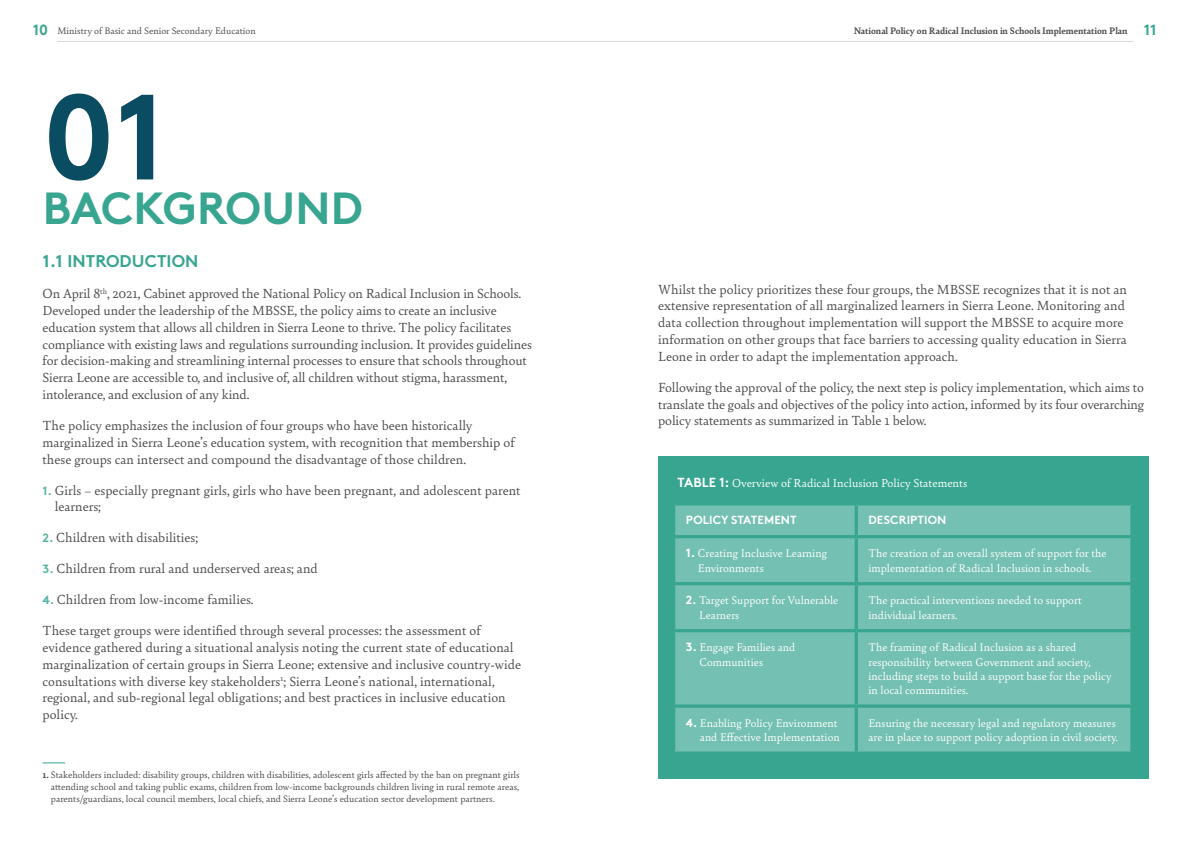
<style>
.page{position:relative;width:1191px;height:842px;background:#fff}
.page>*{position:absolute;margin:0;border:0;box-sizing:border-box;transform-origin:0 0}
.t1{font:700 121px "Brown";color:#0a4c61}
.t2{font:700 45px "Brown";letter-spacing:.005em;color:#38a591}
.t3{font:700 17px "Brown";letter-spacing:.005em;color:#38a591}
.t4{font:14px/16.8px "Bely";color:#4a4a49}
.t5{font:12.2px "Bely";color:#fff}
.t6{font:11.8px/14.2px "Bely";color:#fff}
.t7{font:700 11.8px "Brown";letter-spacing:.005em;color:#fff}
.t8{font:10px/12px "Bely";color:#4a4a49;text-align:justify}
.t9{font:700 10px "Bely";color:#4a4a49}
.s1{font-family:"Brown";font-weight:700;font-size:14.8px;color:#38a591}
.s2{font-family:"Brown";font-size:14.8px;color:#38a591}
.s3{font-family:"Brown";font-weight:700;font-size:12px;color:#56b3a1}
.s4{font-weight:700}
.s5{font-family:"Brown";font-weight:700;font-size:13.2px}
.s6{font-family:"Brown";font-weight:700}
</style>
<div class="page">
<svg style="left:43px;top:762px;width:22px;height:1px"></svg>
<div style="left:658px;top:457px;width:490px;height:322px;background:#38a591"></div>
<div style="left:675px;top:505px;width:455px;height:246px;background:#74c0b2"></div>
<svg style="left:854px;top:505px;width:4px;height:30px"></svg>
<hr style="left:672px;top:535px;width:184px;height:3px;background:#38a591">
<hr style="left:856px;top:535px;width:277px;height:3px;background:#38a591">
<svg style="left:854px;top:538px;width:4px;height:44px"></svg>
<hr style="left:672px;top:582px;width:184px;height:3px;background:#38a591">
<hr style="left:856px;top:582px;width:277px;height:3px;background:#38a591">
<svg style="left:854px;top:585px;width:4px;height:44px"></svg>
<hr style="left:672px;top:629px;width:184px;height:3px;background:#38a591">
<hr style="left:856px;top:629px;width:277px;height:3px;background:#38a591">
<svg style="left:854px;top:632px;width:4px;height:72px"></svg>
<svg style="left:674px;top:704px;width:182px;height:4px"></svg>
<svg style="left:856px;top:704px;width:276px;height:4px"></svg>
<svg style="left:854px;top:708px;width:4px;height:43px"></svg>
<svg style="left:674px;top:751px;width:182px;height:1px"></svg>
<svg style="left:856px;top:751px;width:276px;height:2px"></svg>
<hr style="left:57px;top:41px;width:538px;height:1px;background:#d6d7d8">
<hr style="left:595px;top:41px;width:538px;height:1px;background:#d6d7d8">
<p class="t8" style="left:33px;top:24px;width:225px"><span class="s1">10</span> Ministry of Basic and Senior Secondary Education</p>
<p class="t9" style="left:853px;top:24px;width:304px">National Policy on Radical Inclusion in Schools Implementation Plan <span class="s2">11</span></p>
<h1 class="t1" style="left:43px;top:39px;width:125px">01</h1>
<h2 class="t2" style="left:43px;top:172px;width:321px">BACKGROUND</h2>
<p class="t3" style="left:43px;top:247px;width:157px">1.1 INTRODUCTION</p>
<p class="t4" style="left:43px;top:284px;width:491px">On April 8<sup>th</sup>, 2021, Cabinet approved the National Policy on Radical Inclusion in Schools.<br>Developed under the leadership of the MBSSE, the policy aims to create an inclusive education system that allows all children in Sierra Leone to thrive. The policy facilitates compliance with existing laws and regulations surrounding inclusion. It provides guidelines for decision-making and streamlining internal processes to ensure that schools throughout Sierra Leone are accessible to, and inclusive of, all children without stigma, harassment, intolerance, and exclusion of any kind.</p>
<p class="t4" style="left:43px;top:416px;width:474px">The policy emphasizes the inclusion of four groups who have been historically marginalized in Sierra Leone’s education system, with recognition that membership of these groups can intersect and compound the disadvantage of those children.</p>
<p class="t4" style="left:55px;top:481px;width:467px;text-indent:-12px"><span class="s3">1.</span> Girls – especially pregnant girls, girls who have been pregnant, and adolescent parent learners;</p>
<p class="t4" style="left:43px;top:528px;width:157px"><span class="s3">2.</span> Children with disabilities;</p>
<p class="t4" style="left:43px;top:559px;width:277px"><span class="s3">3.</span> Children from rural and underserved areas; and</p>
<p class="t4" style="left:43px;top:590px;width:213px"><span class="s3">4.</span> Children from low-income families.</p>
<p class="t4" style="left:43px;top:621px;width:480px">These target groups were identified through several processes: the assessment of evidence gathered during a situational analysis noting the current state of educational marginalization of certain groups in Sierra Leone; extensive and inclusive country-wide consultations with diverse key stakeholders<sup>1</sup>; Sierra Leone’s national, international, regional, and sub-regional legal obligations; and best practices in inclusive education policy.</p>
<p class="t8" style="left:51px;top:768px;width:470px;text-indent:-8px"><span class="s4">1.</span> Stakeholders included: disability groups, children with disabilities, adolescent girls affected by the ban on pregnant girls attending school and taking public exams, children from low-income backgrounds children living in rural remote areas, parents/guardians, local council members, local chiefs, and Sierra Leone’s education sector development partners.</p>
<p class="t4" style="left:658px;top:280px;width:470px">Whilst the policy prioritizes these four groups, the MBSSE recognizes that it is not an extensive representation of all marginalized learners in Sierra Leone. Monitoring and data collection throughout implementation will support the MBSSE to acquire more information on other groups that face barriers to accessing quality education in Sierra Leone in order to adapt the implementation approach.</p>
<p class="t4" style="left:658px;top:378px;width:487px;text-align:justify">Following the approval of the policy, the next step is policy implementation, which aims to translate the goals and objectives of the policy into action, informed by its four overarching policy statements as summarized in Table 1 below.</p>
<p class="t5" style="left:677px;top:474px;width:291px"><span class="s5">TABLE 1:</span> Overview of Radical Inclusion Policy Statements</p>
<p class="t7" style="left:686px;top:511px;width:112px">POLICY STATEMENT</p>
<p class="t7" style="left:868px;top:511px;width:79px">DESCRIPTION</p>
<p class="t6" style="left:698px;top:546px;width:131px;text-indent:-12px"><span class="s6">1.</span> Creating Inclusive Learning<br>Environments</p>
<p class="t6" style="left:868px;top:546px;width:239px">The creation of an overall system of support for the implementation of Radical Inclusion in schools.</p>
<p class="t6" style="left:699px;top:593px;width:140px;text-indent:-13px"><span class="s6">2.</span> Target Support for Vulnerable<br>Learners</p>
<p class="t6" style="left:868px;top:593px;width:215px">The practical interventions needed to support individual learners.</p>
<p class="t6" style="left:699px;top:640px;width:97px;text-indent:-14px"><span class="s6">3.</span> Engage Families and<br>Communities</p>
<p class="t6" style="left:868px;top:640px;width:245px">The framing of Radical Inclusion as a shared responsibility between Government and society, including steps to build a support base for the policy in local communities.</p>
<p class="t6" style="left:686px;top:715px;width:155px;text-align:right"><span class="s6">4.</span> Enabling Policy Environment and Effective Implementation</p>
<p class="t6" style="left:868px;top:715px;width:251px">Ensuring the necessary legal and regulatory measures are in place to support policy adoption in civil society.</p>
</div>
